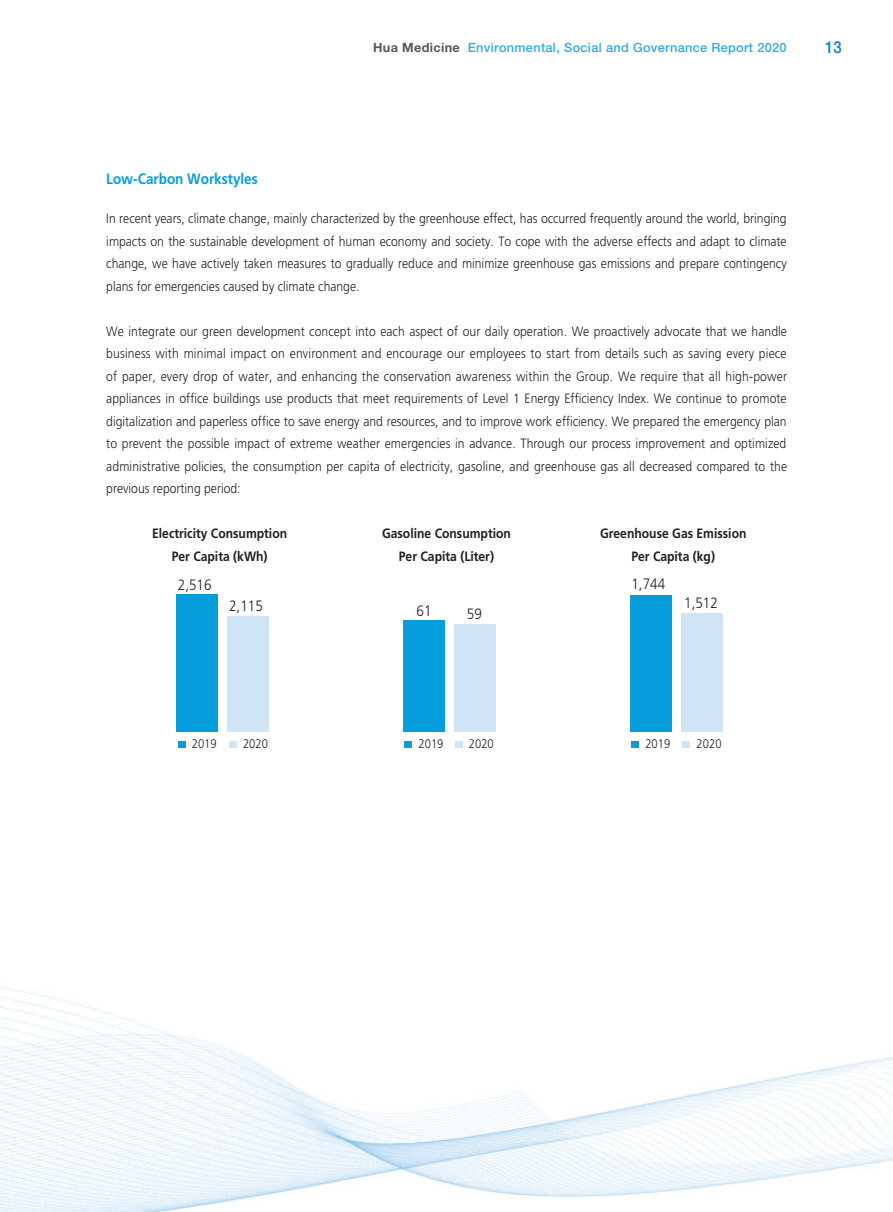
<style>
.page{position:relative;width:893px;height:1212px;background:#fff}
.page>*{position:absolute;margin:0;border:0;box-sizing:border-box;transform-origin:0 0}
.t1{font:500 16.5px "Helvetica Neue LT Std";color:#0583b8;scale:.9 1}
.t2{font:300 15px "Frutiger LT Std";color:#231f20;scale:.9 1}
.t3{font:700 15px "Frutiger LT Std";color:#069ddc;scale:.9 1}
.t4{font:300 13.5px/22.5px "Frutiger LT Std";color:#231f20;text-align:justify;scale:.9 1}
.t5{font:700 13.5px/22.5px "Frutiger LT Std";color:#231f20;text-align:center;scale:.9 1}
.t6{font:500 12.75px "Helvetica Neue LT Std";letter-spacing:.025em;color:#30aae1}
.t7{font:300 12.45px "Frutiger LT Std";color:#231f20;scale:.9 1}
.s1{font-weight:700;color:#57585a}
</style>
<div class="page">
<img style="left:0;top:987px;width:1px;height:225px">
<img style="left:1px;top:594px;width:892px;height:618px">
<div style="left:178px;top:741px;width:7px;height:7px;background:#069ddc"></div>
<div style="left:229px;top:741px;width:8px;height:7px;background:#cfe5f6"></div>
<div style="left:227px;top:616px;width:42px;height:116px;background:#cfe5f6"></div>
<div style="left:177px;top:594px;width:41px;height:138px;background:#069ddc"></div>
<div style="left:405px;top:741px;width:7px;height:7px;background:#069ddc"></div>
<div style="left:455px;top:741px;width:7px;height:7px;background:#cfe5f6"></div>
<div style="left:454px;top:624px;width:42px;height:108px;background:#cfe5f6"></div>
<div style="left:403px;top:620px;width:42px;height:112px;background:#069ddc"></div>
<div style="left:631px;top:741px;width:8px;height:7px;background:#069ddc"></div>
<div style="left:683px;top:741px;width:7px;height:7px;background:#cfe5f6"></div>
<div style="left:681px;top:613px;width:41px;height:118px;background:#cfe5f6"></div>
<div style="left:630px;top:595px;width:42px;height:136px;background:#069ddc"></div>
<p class="t6" style="left:373px;top:40px;width:415px"><span class="s1">Hua Medicine</span> Environmental, Social and Governance Report 2020</p>
<p class="t1" style="left:825px;top:37px;width:20px">13</p>
<p class="t3" style="left:106px;top:169px;width:170px">Low-Carbon Workstyles</p>
<p class="t4" style="left:106px;top:207px;width:757px">In recent years, climate change, mainly characterized by the greenhouse effect, has occurred frequently around the world, bringing impacts on the sustainable development of human economy and society. To cope with the adverse effects and adapt to climate change, we have actively taken measures to gradually reduce and minimize greenhouse gas emissions and prepare contingency plans for emergencies caused by climate change.</p>
<p class="t4" style="left:106px;top:320px;width:758px">We integrate our green development concept into each aspect of our daily operation. We proactively advocate that we handle business with minimal impact on environment and encourage our employees to start from details such as saving every piece of paper, every drop of water, and enhancing the conservation awareness within the Group. We require that all high-power appliances in office buildings use products that meet requirements of Level 1 Energy Efficiency Index. We continue to promote digitalization and paperless office to save energy and resources, and to improve work efficiency. We prepared the emergency plan to prevent the possible impact of extreme weather emergencies in advance. Through our process improvement and optimized administrative policies, the consumption per capita of electricity, gasoline, and greenhouse gas all decreased compared to the previous reporting period:</p>
<p class="t5" style="left:152px;top:522px;width:152px">Electricity Consumption<br>Per Capita (kWh)</p>
<p class="t5" style="left:382px;top:522px;width:145px">Gasoline Consumption<br>Per Capita (Liter)</p>
<p class="t5" style="left:600px;top:522px;width:164px">Greenhouse Gas Emission<br>Per Capita (kg)</p>
<p class="t2" style="left:178px;top:576px;width:39px">2,516</p>
<p class="t2" style="left:229px;top:597px;width:39px">2,115</p>
<p class="t2" style="left:631px;top:576px;width:39px">1,744</p>
<p class="t2" style="left:684px;top:594px;width:39px">1,512</p>
<p class="t2" style="left:417px;top:602px;width:18px">61</p>
<p class="t2" style="left:467px;top:605px;width:18px">59</p>
<p class="t7" style="left:192px;top:737px;width:29px">2019</p>
<p class="t7" style="left:243px;top:737px;width:29px">2020</p>
<p class="t7" style="left:419px;top:737px;width:29px">2019</p>
<p class="t7" style="left:469px;top:737px;width:29px">2020</p>
<p class="t7" style="left:645px;top:737px;width:29px">2019</p>
<p class="t7" style="left:697px;top:737px;width:29px">2020</p>
</div>
